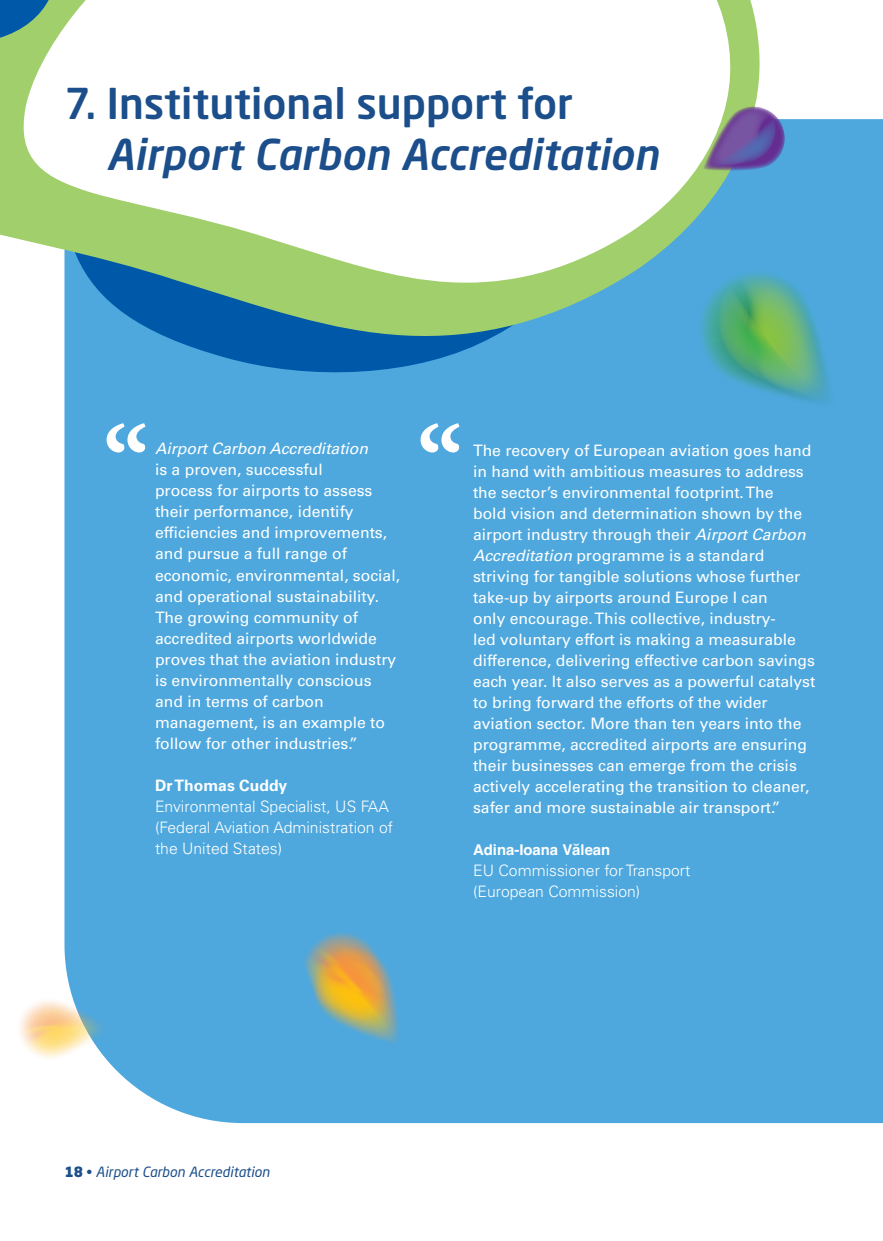
<style>
.page{position:relative;width:883px;height:1241px;background:#fff}
.page>*{position:absolute;margin:0;border:0;box-sizing:border-box;transform-origin:0 0}
.t1{font:italic 500 42px "Neo Sans Std";color:#1b4e8a}
.t2{font:500 42px "Neo Sans Std";color:#1b4e8a}
.t3{font:15.75px/21px "Univers LT Std";color:#fff}
.t4{font:300 15.75px/21px "Univers LT Std";color:#fff}
.t5{font:italic 15.75px "Univers LT Std";color:#fff}
.t6{font:700 15.75px "Univers LT Std";color:#fff}
.t7{font:700 14.88px "Helvetica";color:#fff}
.t8{font:italic 14px "Neo Sans Std";color:#1b4e8a}
.s1{font-style:italic}
.s2{font-weight:900;font-style:normal}
.s3{font-style:normal}
</style>
<div class="page">
<div style="left:64px;top:119px;width:819px;height:1003px;background:#4ea8de"></div>
<svg style="left:64px;top:339px;width:552px;height:42px;background:#358fcd"></svg>
<svg style="left:0;top:0;width:770px;height:339px;background:#75b2a8"></svg>
<svg style="left:0;top:0;width:15px;height:49px"></svg>
<svg style="left:15px;top:0;width:724px;height:282px"></svg>
<svg style="left:107px;top:423px;width:38px;height:29px"></svg>
<svg style="left:421px;top:423px;width:38px;height:29px"></svg>
<svg style="left:691px;top:260px;width:148px;height:153px;background:#53abb0"></svg>
<svg style="left:297px;top:930px;width:106px;height:119px;background:#8aa89c"></svg>
<svg style="left:19px;top:993px;width:100px;height:82px"></svg>
<svg style="left:701px;top:104px;width:86px;height:67px"></svg>
<h1 class="t2" style="left:64px;top:77px;width:510px">7. Institutional support for</h1>
<h1 class="t1" style="left:107px;top:128px;width:553px">Airport Carbon Accreditation</h1>
<p class="t5" style="left:155px;top:439px;width:215px">Airport Carbon Accreditation</p>
<p class="t3" style="left:155px;top:459px;width:247px">is a proven, successful<br>process for airports to assess their performance, identify efficiencies and improvements, and pursue a full range of economic, environmental, social, and operational sustainability.<br>The growing community of accredited airports worldwide proves that the aviation industry is environmentally conscious and in terms of carbon management, is an example to follow for other industries.”</p>
<p class="t6" style="left:155px;top:775px;width:134px">Dr Thomas Cuddy</p>
<p class="t4" style="left:155px;top:795px;width:240px">Environmental Specialist, US FAA (Federal Aviation Administration of the United States)</p>
<p class="t3" style="left:473px;top:439px;width:344px">The recovery of European aviation goes hand in hand with ambitious measures to address the sector’s environmental footprint. The<br>bold vision and determination shown by the airport industry through their <span class="s1">Airport Carbon Accreditation</span> programme is a standard striving for tangible solutions whose further take-up by airports around Europe I can<br>only encourage. This collective, industry-<br>led voluntary effort is making a measurable difference, delivering effective carbon savings each year. It also serves as a powerful catalyst to bring forward the efforts of the wider aviation sector. More than ten years into the programme, accredited airports are ensuring their businesses can emerge from the crisis actively accelerating the transition to cleaner, safer and more sustainable air transport.”</p>
<p class="t7" style="left:473px;top:840px;width:139px">Adina-Ioana Vălean</p>
<p class="t4" style="left:473px;top:859px;width:219px">EU Commissioner for Transport (European Commission)</p>
<p class="t8" style="left:64px;top:1163px;width:207px"><span class="s2">18</span> <span class="s3">•</span> Airport Carbon Accreditation</p>
</div>
